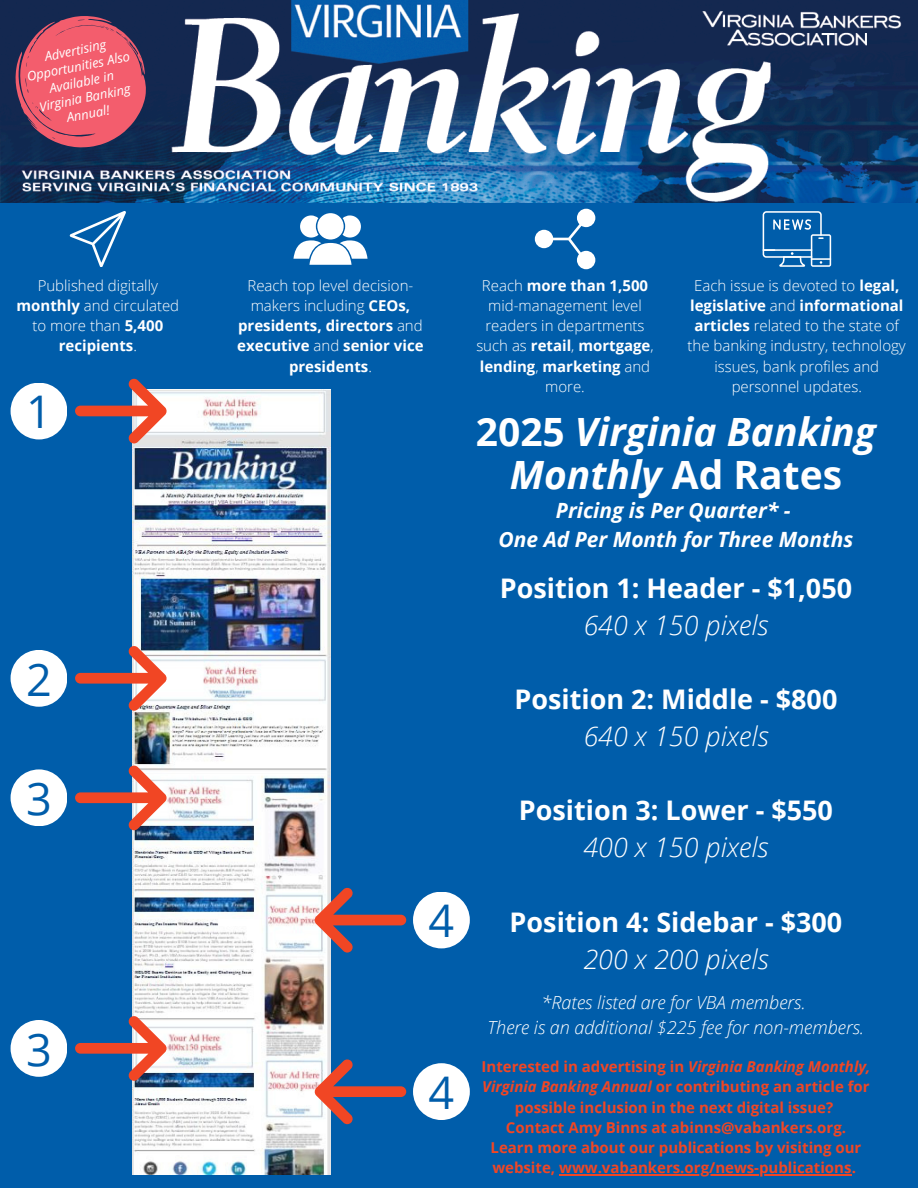
<style>
.page{position:relative;width:918px;height:1188px;background:#fff}
.page>*{position:absolute;margin:0;border:0;box-sizing:border-box;transform-origin:0 0}
.t1{font:45px "Open Sans";color:#005daa}
.t2{font:italic 700 39px/42.8px "Open Sans";color:#fff;text-align:center}
.t3{font:700 27px/37.2px "Open Sans";color:#fff;text-align:center}
.t4{font:italic 700 21px/29.2px "Open Sans";color:#fff;text-align:center}
.t5{font:italic 300 18px/24.8px "Open Sans";color:#fff;text-align:center}
.t6{font:300 15px/20.2px "Open Sans";color:#fff;text-align:center}
.t7{font:700 15px/20.2px "Open Sans";color:#f14624;text-align:center}
.t8{font:700 15px/20.2px "Open Sans";color:#fff;text-align:center}
.t9{font:italic 12.9px/16.2px "Open Sans";color:#fff;text-align:center}
.s1{font-weight:700}
.s2{font-weight:300}
.s3{font-style:normal}
.s4{font-weight:300;font-style:italic}
.s5{font-style:italic}
</style>
<div class="page">
<div style="left:0;top:202px;width:918px;height:986px;background:#005daa"></div>
<img style="left:132px;top:389px;width:198px;height:785px">
<svg style="left:75px;top:378px;width:92px;height:65px"></svg>
<svg style="left:75px;top:646px;width:92px;height:65px"></svg>
<svg style="left:75px;top:765px;width:92px;height:65px"></svg>
<svg style="left:314px;top:887px;width:92px;height:66px"></svg>
<div style="left:11px;top:383px;width:56px;height:56px;background:#fff;border-radius:50%"></div>
<div style="left:11px;top:650px;width:56px;height:57px;background:#fff;border-radius:50%"></div>
<div style="left:11px;top:769px;width:56px;height:57px;background:#fff;border-radius:50%"></div>
<div style="left:413px;top:892px;width:57px;height:56px;background:#fff;border-radius:50%"></div>
<svg style="left:293px;top:215px;width:75px;height:50px"></svg>
<div style="left:317px;top:213px;width:27px;height:27px;background:#fff;border-radius:50%"></div>
<svg style="left:535px;top:209px;width:60px;height:60px"></svg>
<svg style="left:70px;top:211px;width:56px;height:56px"></svg>
<svg style="left:763px;top:211px;width:68px;height:55px"></svg>
<img style="left:0;top:0;width:918px;height:202px">
<hr style="left:559px;top:1175px;width:293px;height:1px;background:#f14624">
<svg style="left:75px;top:1016px;width:92px;height:65px"></svg>
<div style="left:11px;top:1020px;width:56px;height:57px;background:#fff;border-radius:50%"></div>
<svg style="left:314px;top:1059px;width:92px;height:65px"></svg>
<div style="left:413px;top:1063px;width:57px;height:57px;background:#fff;border-radius:50%"></div>
<svg style="left:16px;top:16px;width:130px;height:132px;background:#bd5066"></svg>
<p class="t9" style="left:22px;top:52px;width:106px;rotate:-11deg">Advertising<br>Opportunities Also<br>Available in<br>Virginia Banking<br>Annual!</p>
<h1 class="t6" style="left:17px;top:275px;width:164px">Published digitally <span class="s1">monthly</span> and circulated to more than <span class="s1">5,400 recipients</span>.</h1>
<h1 class="t6" style="left:688px;top:275px;width:220px">Each issue is devoted to <span class="s1">legal, legislative</span> and <span class="s1">informational articles</span> related to the state of the banking industry, technology issues, bank profiles and personnel updates.</h1>
<p class="t8" style="left:237px;top:275px;width:188px"><span class="s2">Reach top level decision&shy;makers including</span> CEOs, presidents, directors <span class="s2">and </span>executive <span class="s2">and</span> senior vice presidents<span class="s2">.</span></p>
<h2 class="t6" style="left:476px;top:275px;width:179px">Reach <span class="s1">more than 1,500 </span>mid-management level readers in departments such as <span class="s1">retail</span>, <span class="s1">mortgage</span>, <span class="s1">lending</span>, <span class="s1">marketing</span> and more.</h2>
<p class="t1" style="left:26px;top:380px;width:27px">1</p>
<h5 class="t2" style="left:476px;top:410px;width:402px"><span class="s3">2025</span> Virginia Banking<br>Monthly <span class="s3">Ad Rates</span></h5>
<h5 class="t4" style="left:499px;top:495px;width:356px">Pricing is Per Quarter* -<br>One Ad Per Month for Three Months</h5>
<p class="t1" style="left:26px;top:647px;width:27px">2</p>
<h5 class="t1" style="left:26px;top:767px;width:27px">3</h5>
<h1 class="t1" style="left:26px;top:1018px;width:27px">3</h1>
<h5 class="t1" style="left:429px;top:889px;width:27px">4</h5>
<p class="t1" style="left:429px;top:1061px;width:27px">4</p>
<p class="t3" style="left:500px;top:568px;width:354px">Position 1: Header - $1,050<br><span class="s4">640 x 150 pixels</span></p>
<p class="t3" style="left:514px;top:680px;width:324px">Position 2: Middle - $800<br><span class="s4">640 x 150 pixels</span></p>
<p class="t3" style="left:519px;top:791px;width:316px">Position 3: Lower - $550<br><span class="s4">400 x 150 pixels</span></p>
<p class="t3" style="left:510px;top:903px;width:334px">Position 4: Sidebar - $300<br><span class="s4">200 x 200 pixels</span></p>
<h1 class="t5" style="left:488px;top:990px;width:378px">*Rates listed are for VBA members.<br>There is an additional $225 fee for non-members.</h1>
<p class="t7" style="left:482px;top:1056px;width:390px">Interested in advertising in <span class="s5">Virginia Banking Monthly, Virginia Banking Annual</span> or contributing an article for possible inclusion in the next digital issue?<br>Contact Amy Binns at abinns@vabankers.org.<br>Learn more about our publications by visiting our website, www.vabankers.org/news-publications.</p>
</div>
